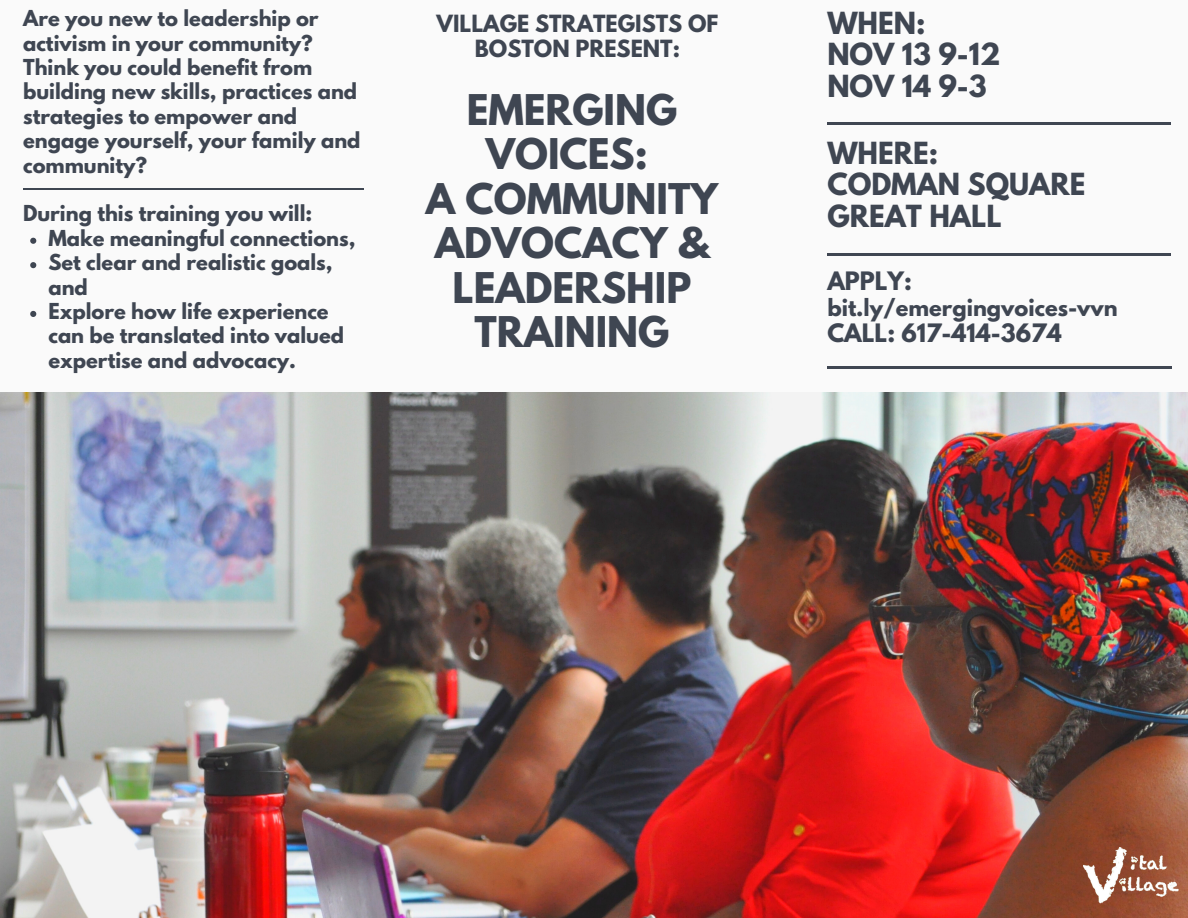
<style>
.page{position:relative;width:1188px;height:918px;background:#fafafa}
.page>*{position:absolute;margin:0;border:0;box-sizing:border-box;transform-origin:0 0}
.t1{font:700 37.5px/44.5px "League Spartan";color:#3f4652;text-align:center}
.t2{font:700 27px/31.5px "League Spartan";color:#3f4652}
.t3{font:700 22.5px "League Spartan";color:#3f4652}
.t4{font:700 21px/24.6px "League Spartan";color:#3f4652;text-align:center}
.t5{font:700 19.5px/24.5px "League Spartan";color:#3f4652}
</style>
<div class="page">
<img style="left:0;top:393px;width:1188px;height:525px">
<hr style="left:827px;top:122px;width:343px;height:2px;background:#3f4652">
<svg style="left:30px;top:238px;width:6px;height:6px"></svg>
<svg style="left:30px;top:262px;width:6px;height:6px"></svg>
<svg style="left:30px;top:311px;width:6px;height:6px"></svg>
<hr style="left:23px;top:189px;width:341px;height:1px;background:#3f4652">
<hr style="left:827px;top:253px;width:343px;height:3px;background:#3f4652">
<hr style="left:827px;top:366px;width:345px;height:2px;background:#3f4652">
<img style="left:1084px;top:848px;width:94px;height:62px">
<p class="t5" style="left:23px;top:9px;width:339px">Are you new to leadership or activism in your community?<br>Think you could benefit from building new skills, practices and strategies to empower and engage yourself, your family and community?</p>
<p class="t5" style="left:48px;top:204px;width:309px;text-indent:-25px">During this training you will:<br>Make meaningful connections,<br>Set clear and realistic goals, and<br>Explore how life experience can be translated into valued expertise and advocacy.</p>
<p class="t4" style="left:437px;top:14px;width:283px">VILLAGE STRATEGISTS OF<br>BOSTON PRESENT:</p>
<h1 class="t1" style="left:426px;top:92px;width:294px">EMERGING<br>VOICES:<br>A COMMUNITY<br>ADVOCACY &amp;<br>LEADERSHIP<br>TRAINING</h1>
<h2 class="t2" style="left:827px;top:10px;width:175px">WHEN:<br>NOV 13 9-12<br>NOV 14 9-3</h2>
<h2 class="t2" style="left:827px;top:141px;width:260px">WHERE:<br>CODMAN SQUARE<br>GREAT HALL</h2>
<p class="t3" style="left:827px;top:270px;width:86px">APPLY:</p>
<p class="t4" style="left:827px;top:298px;width:292px">bit.ly/emergingvoices-vvn</p>
<p class="t3" style="left:827px;top:321px;width:236px">CALL: 617-414-3674</p>
</div>
